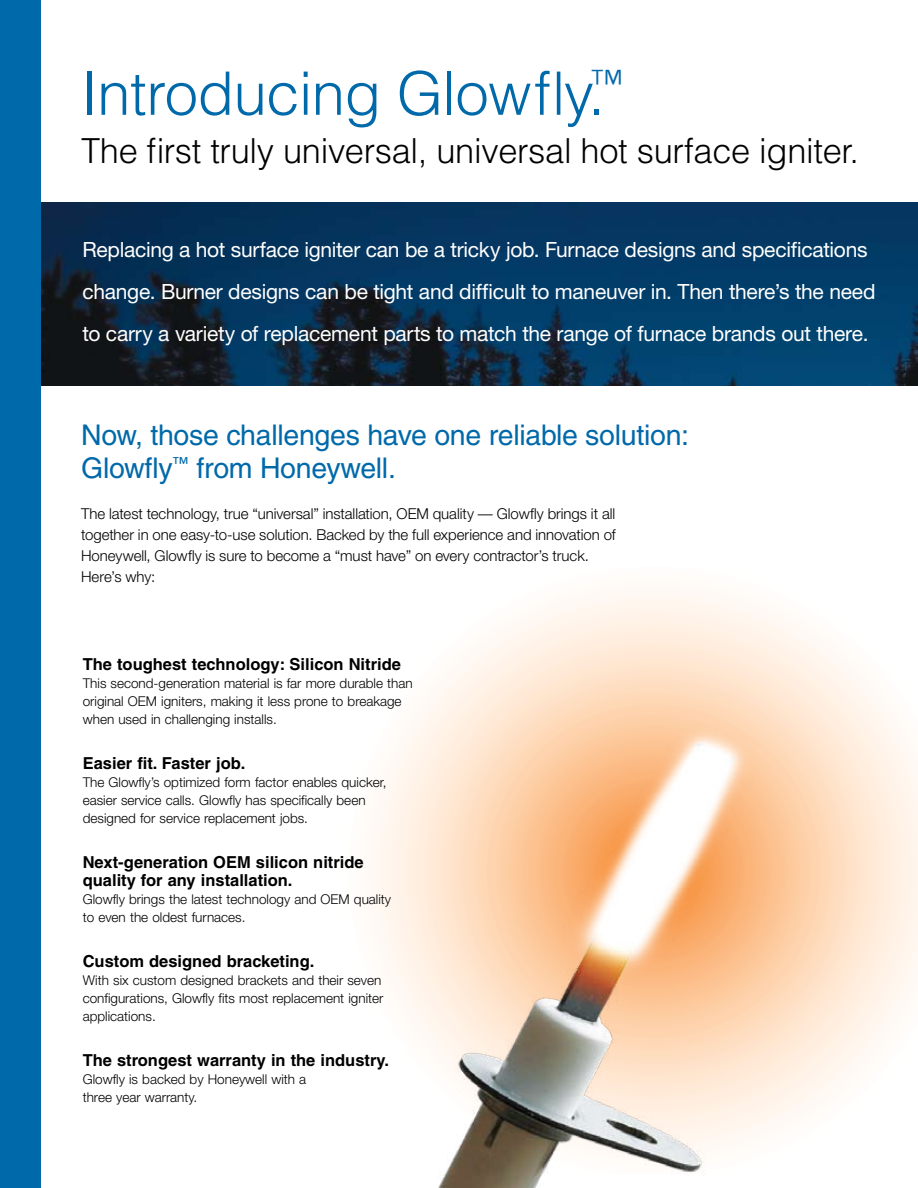
<style>
.page{position:relative;width:918px;height:1188px;background:#fff}
.page>*{position:absolute;margin:0;border:0;box-sizing:border-box;transform-origin:0 0}
.t1{font:300 60px "Helvetica";letter-spacing:-.01em;color:#0069aa}
.t2{font:300 34.5px "Helvetica";letter-spacing:-.01em;color:#000}
.t3{font:28.5px/33px "Helvetica";letter-spacing:-.01em;color:#0069aa}
.t4{font:21px/42px "Helvetica Neue";letter-spacing:-.015em;color:#fff}
.t5{font:700 16.5px/18px "Helvetica";color:#000}
.t6{font:300 15px/21px "Helvetica Neue";letter-spacing:-.005em;color:#000}
.t7{font:300 13.5px/18px "Helvetica Neue";color:#000}
</style>
<div class="page">
<svg style="left:506px;top:590px;width:412px;height:462px"></svg>
<img style="left:40px;top:202px;width:878px;height:184px">
<img style="left:373px;top:633px;width:495px;height:555px">
<div style="left:0;top:0;width:40px;height:1188px;background:#0069aa"></div>
<h1 class="t1" style="left:81px;top:56px;width:544px">Introducing Glowfly<sup>™</sup>.</h1>
<h2 class="t2" style="left:81px;top:129px;width:780px">The first truly universal, universal hot surface igniter.</h2>
<p class="t4" style="left:82px;top:228px;width:795px">Replacing a hot surface igniter can be a tricky job. Furnace designs and specifications change. Burner designs can be tight and difficult to maneuver in. Then there’s the need to carry a variety of replacement parts to match the range of furnace brands out there.</p>
<h3 class="t3" style="left:81px;top:419px;width:610px">Now, those challenges have one reliable solution:<br>Glowfly<sup>™</sup> from Honeywell.</h3>
<p class="t6" style="left:81px;top:503px;width:536px">The latest technology, true “universal” installation, OEM quality — Glowfly brings it all together in one easy-to-use solution. Backed by the full experience and innovation of Honeywell, Glowfly is sure to become a “must have” on every contractor’s truck.<br>Here’s why:</p>
<p class="t5" style="left:83px;top:655px;width:320px">The toughest technology: Silicon Nitride</p>
<p class="t7" style="left:83px;top:674px;width:331px">This second-generation material is far more durable than original OEM igniters, making it less prone to breakage when used in challenging installs.</p>
<p class="t5" style="left:83px;top:754px;width:164px">Easier fit. Faster job.</p>
<p class="t7" style="left:83px;top:773px;width:305px">The Glowfly’s optimized form factor enables quicker, easier service calls. Glowfly has specifically been designed for service replacement jobs.</p>
<p class="t5" style="left:83px;top:853px;width:282px">Next-generation OEM silicon nitride quality for any installation.</p>
<p class="t7" style="left:83px;top:890px;width:310px">Glowfly brings the latest technology and OEM quality to even the oldest furnaces.</p>
<p class="t5" style="left:83px;top:952px;width:233px">Custom designed bracketing.</p>
<p class="t7" style="left:83px;top:971px;width:302px">With six custom designed brackets and their seven configurations, Glowfly fits most replacement igniter applications.</p>
<p class="t5" style="left:83px;top:1051px;width:308px">The strongest warranty in the industry.</p>
<p class="t7" style="left:83px;top:1070px;width:225px">Glowfly is backed by Honeywell with a three year warranty.</p>
</div>
